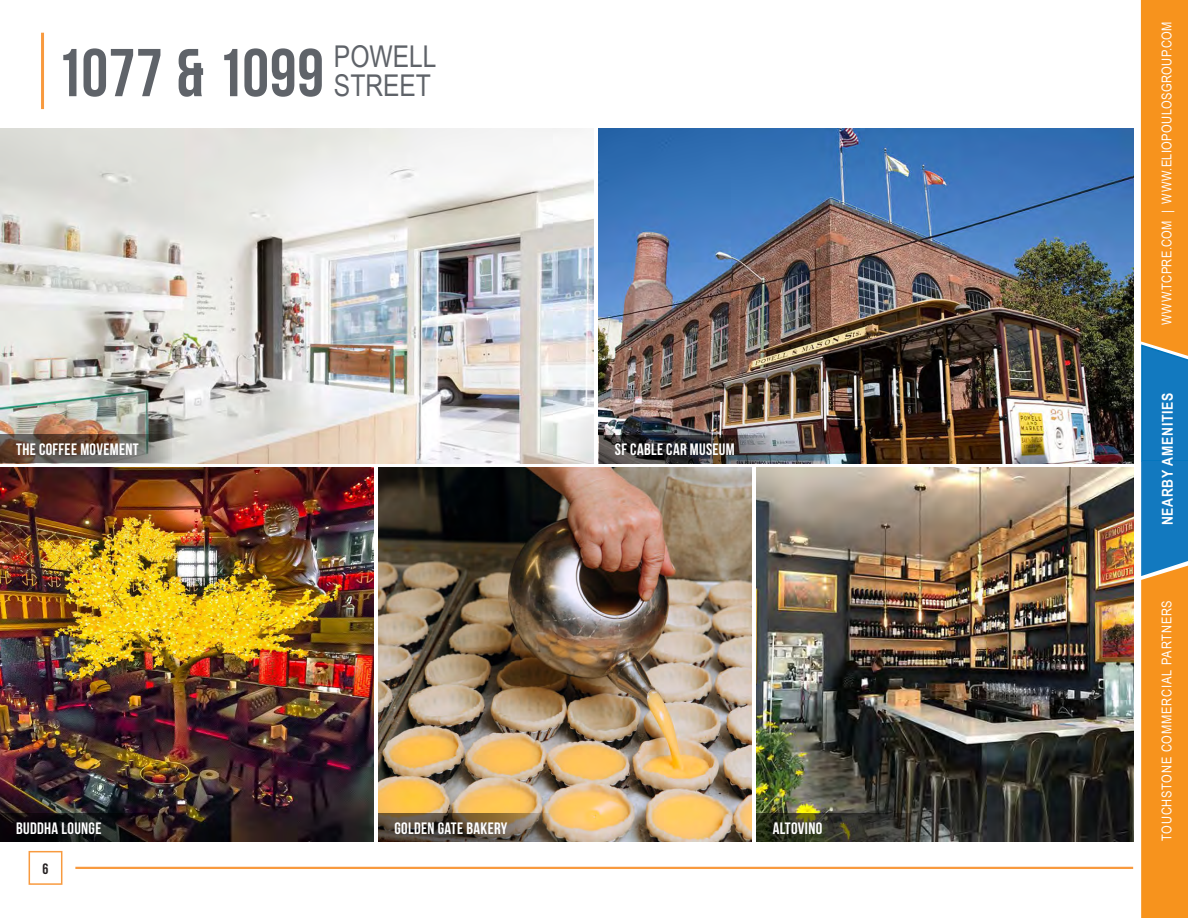
<style>
.page{position:relative;width:1188px;height:918px;background:#fff}
.page>*{position:absolute;margin:0;border:0;box-sizing:border-box;transform-origin:0 0}
.t1{font:700 67.5px "Bebas Neue";letter-spacing:.01em;color:#5f6369}
.t2{font:30px/28.5px "Arial Narrow";color:#5f6369}
.Body{font:700 16.5px "Bebas Neue";letter-spacing:.02em;color:#fff}
.Body-2{font:700 15px "Arial Narrow";letter-spacing:.05em;color:#fff}
.t3{font:700 15px "Bebas Neue";color:#231f20}
.t4{font:13.5px "Arial Narrow";letter-spacing:.03em;color:#fff}
.t5{font:13.5px "Arial Narrow";letter-spacing:.05em;color:#fff}
</style>
<div class="page">
<img style="left:0;top:129px;width:593px;height:334px">
<img style="left:0;top:468px;width:373px;height:374px">
<img style="left:378px;top:468px;width:373px;height:374px">
<img style="left:757px;top:468px;width:376px;height:374px">
<img style="left:599px;top:129px;width:534px;height:334px">
<div style="left:29px;top:851px;width:33px;height:34px;border:2px solid #f89a3f"></div>
<hr style="left:75px;top:867px;width:1058px;height:2px;background:#f89a3f">
<svg style="left:1140px;top:0;width:48px;height:918px;background:#c29049"></svg>
<hr style="left:41px;top:33px;width:3px;height:76px;background:#f89a3f">
<svg style="left:0;top:814px;width:172px;height:28px;background:#1a1515"></svg>
<svg style="left:378px;top:814px;width:172px;height:28px;background:#5f5140"></svg>
<svg style="left:757px;top:814px;width:171px;height:28px;background:#383a2b"></svg>
<svg style="left:599px;top:435px;width:171px;height:28px;background:#3f3d3f"></svg>
<svg style="left:0;top:435px;width:172px;height:28px;background:#6b5d53"></svg>
<h1 class="t1" style="left:56px;top:36px;width:270px">1077 &amp; 1099</h1>
<h2 class="t2" style="left:334px;top:42px;width:104px">POWELL<br>STREET</h2>
<p class="Body" style="left:16px;top:440px;width:124px">THE COFFEE MOVEMENT</p>
<p class="Body" style="left:615px;top:440px;width:121px">SF CABLE CAR MUSEUM</p>
<p class="Body" style="left:16px;top:819px;width:87px">BUDDHA LOUNGE</p>
<p class="Body" style="left:395px;top:819px;width:114px">GOLDEN GATE BAKERY</p>
<p class="Body" style="left:773px;top:819px;width:51px">ALTOVINO</p>
<p class="t3" style="left:43px;top:860px;width:7px">6</p>
<p class="t4" style="left:1157px;top:325px;width:305px;rotate:-90deg">WWW.TCPRE.COM | WWW.ELIOPOULOSGROUP.COM</p>
<p class="Body-2" style="left:1156px;top:525px;width:134px;rotate:-90deg">NEARBY AMENITIES</p>
<p class="t5" style="left:1157px;top:841px;width:242px;rotate:-90deg">TOUCHSTONE COMMERCIAL PARTNERS</p>
</div>
